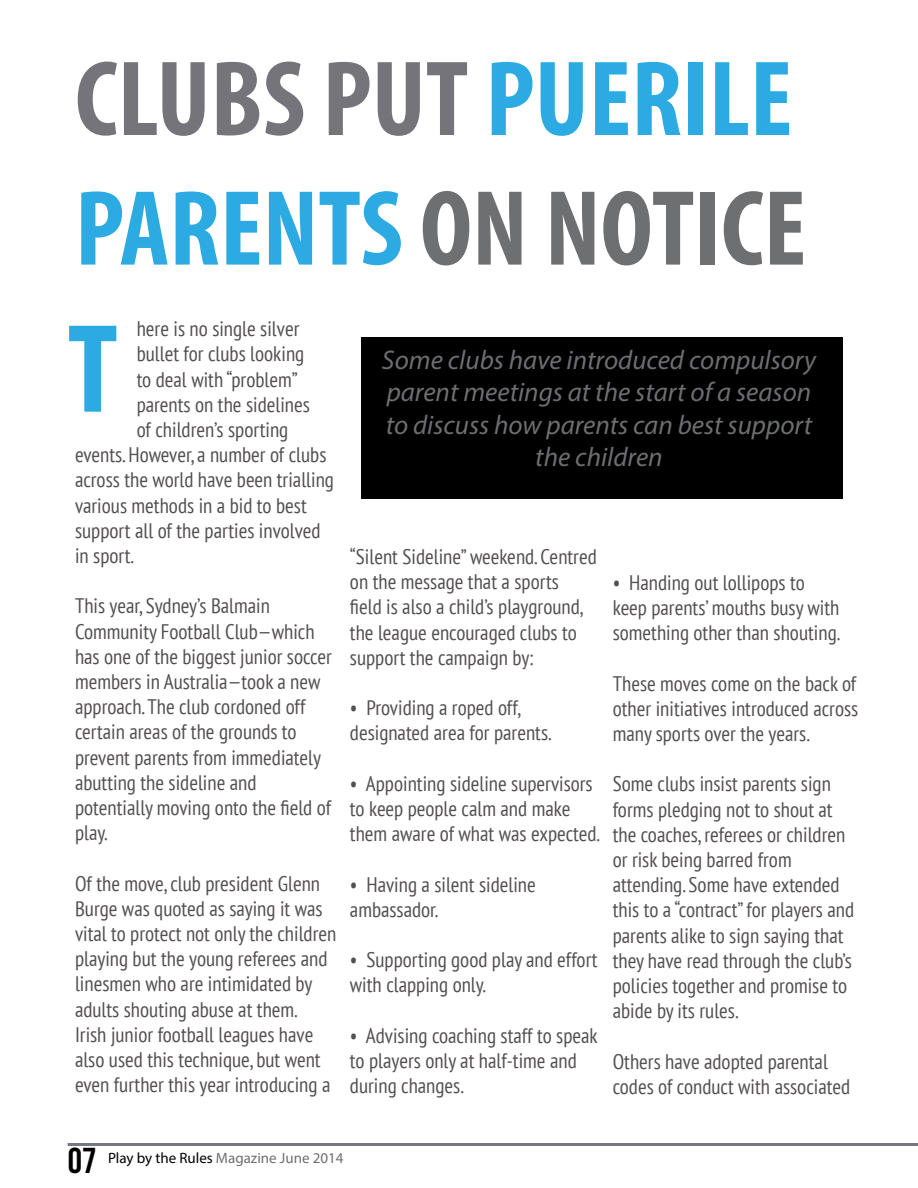
<style>
.page{position:relative;width:918px;height:1188px;background:#fff}
.page>*{position:absolute;margin:0;border:0;box-sizing:border-box;transform-origin:0 0}
.t1{font:700 condensed 127.5px "Myriad Pro";color:#2babe2}
.t2{font:700 condensed 108px/129.6px "Myriad Pro";color:#2babe2}
.t3{font:36px "Bebas Neue";color:#000}
.t4{font:italic 27px/32.4px "Myriad Pro";color:#6d6e71;text-align:center}
.t5{font:condensed 21px/25.2px "PT Sans";color:#53504f}
.t6{font:15px "Myriad Pro";color:#6d6f71}
.s1{color:#76747b}
.s2{color:#6d6f71}
.s3{color:#000}
</style>
<div class="page">
<hr style="left:68px;top:1143px;width:850px;height:3px;background:#3a3e47">
<div style="left:362px;top:337px;width:481px;height:162px;background:#000"></div>
<h2 class="t2" style="left:75px;top:32px;width:733px"><span class="s1">CLUBS PUT</span> PUERILE<br>PARENTS <span class="s2">ON NOTICE</span></h2>
<p class="t5" style="left:137px;top:316px;width:164px">here is no single silver</p>
<p class="t5" style="left:137px;top:341px;width:169px">bullet for clubs looking</p>
<p class="t5" style="left:137px;top:366px;width:163px">to deal with “problem”</p>
<p class="t5" style="left:137px;top:391px;width:175px">parents on the sidelines</p>
<p class="t5" style="left:137px;top:416px;width:153px">of children’s sporting</p>
<p class="t5" style="left:75px;top:442px;width:253px">events. However, a number of clubs</p>
<p class="t5" style="left:75px;top:467px;width:260px">across the world have been trialling</p>
<p class="t5" style="left:75px;top:492px;width:233px">various methods in a bid to best</p>
<p class="t5" style="left:75px;top:517px;width:247px">support all of the parties involved</p>
<p class="t5" style="left:75px;top:542px;width:60px">in sport.</p>
<p class="t5" style="left:75px;top:593px;width:258px">This year, Sydney’s Balmain<br>Community Football Club—which has one of the biggest junior soccer members in Australia—took a new approach. The club cordoned off certain areas of the grounds to prevent parents from immediately abutting the sideline and potentially moving onto the field of play.</p>
<p class="t5" style="left:75px;top:870px;width:263px">Of the move, club president Glenn Burge was quoted as saying it was vital to protect not only the children playing but the young referees and linesmen who are intimidated by adults shouting abuse at them.<br>Irish junior football leagues have also used this technique, but went even further this year introducing a</p>
<h1 class="t1" style="left:68px;top:290px;width:52px">T</h1>
<p class="t4" style="left:382px;top:343px;width:435px">Some clubs have introduced compulsory parent meetings at the start of a season to discuss how parents can best support the children</p>
<p class="t5" style="left:350px;top:544px;width:248px">“Silent Sideline” weekend. Centred on the message that a sports<br>field is also a child’s playground, the league encouraged clubs to support the campaign by:</p>
<p class="t5" style="left:350px;top:695px;width:203px">• Providing a roped off, designated area for parents.</p>
<p class="t5" style="left:350px;top:770px;width:251px">• Appointing sideline supervisors to keep people calm and make them aware of what was expected.</p>
<p class="t5" style="left:350px;top:871px;width:187px">• Having a silent sideline ambassador.</p>
<p class="t5" style="left:350px;top:947px;width:249px">• Supporting good play and effort with clapping only.</p>
<p class="t5" style="left:350px;top:1022px;width:249px">• Advising coaching staff to speak to players only at half-time and during changes.</p>
<p class="t5" style="left:613px;top:569px;width:229px">• Handing out lollipops to keep parents’ mouths busy with something other than shouting.</p>
<p class="t5" style="left:613px;top:670px;width:247px;text-align:justify">These moves come on the back of other initiatives introduced across many sports over the years.</p>
<p class="t5" style="left:613px;top:771px;width:243px">Some clubs insist parents sign forms pledging not to shout at the coaches, referees or children or risk being barred from attending. Some have extended this to a “contract” for players and parents alike to sign saying that they have read through the club’s policies together and promise to abide by its rules.</p>
<p class="t5" style="left:613px;top:1048px;width:239px">Others have adopted parental codes of conduct with associated</p>
<h3 class="t3" style="left:68px;top:1141px;width:30px">07</h3>
<p class="t6" style="left:108px;top:1149px;width:237px"><span class="s3">Play by the Rules</span> Magazine June 2014</p>
</div>
